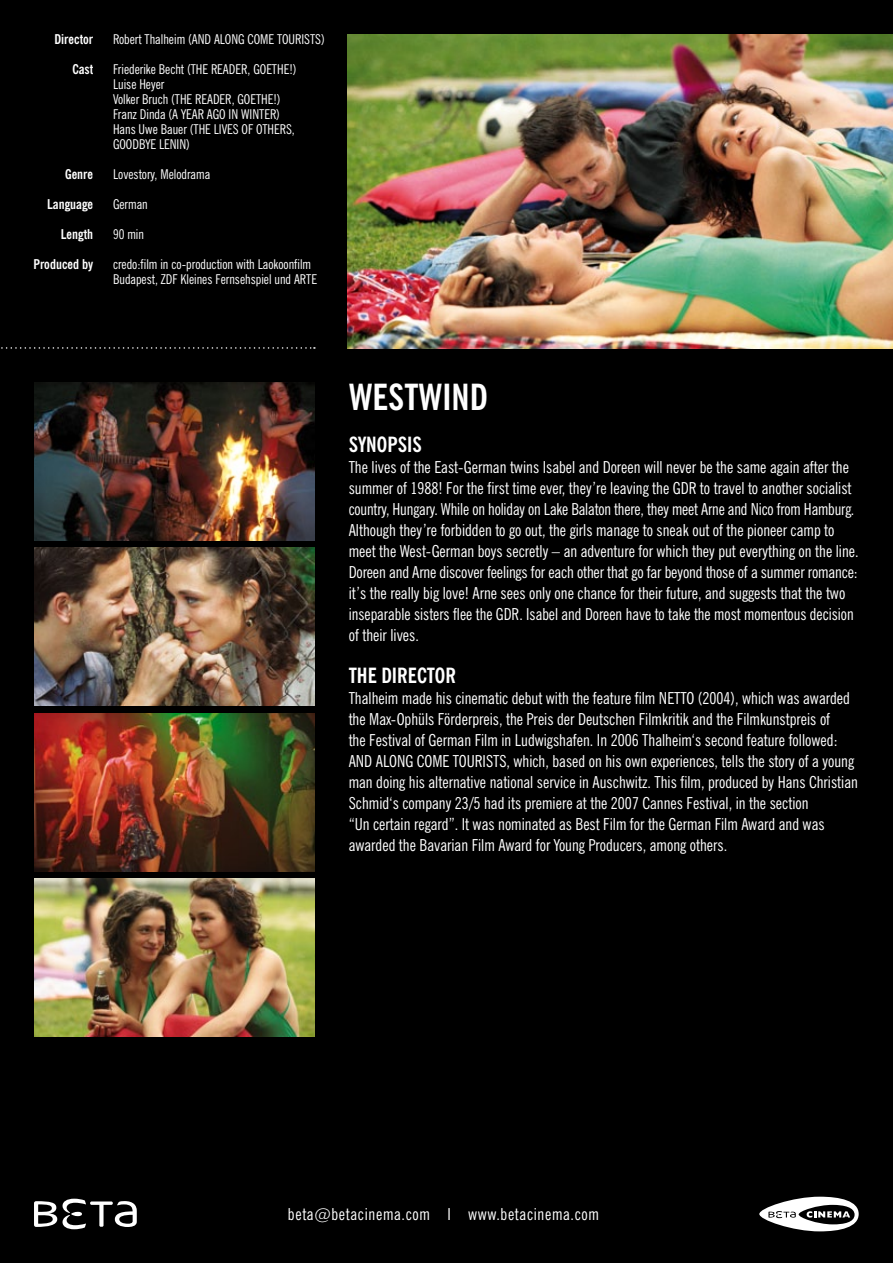
<style>
.page{position:relative;width:893px;height:1263px;background:#000}
.page>*{position:absolute;margin:0;border:0;box-sizing:border-box;transform-origin:0 0}
.t1{font:700 condensed 36px "News Gothic BT";color:#fff}
.t2{font:700 condensed 21px "News Gothic BT";color:#fff}
.t3{font:condensed 16.5px/21px "News Gothic BT";color:#fff}
.t4{font:condensed 16.5px "News Gothic BT";letter-spacing:.04em;color:#fff}
.t5{font:condensed 13.5px/15px "News Gothic BT";color:#fff}
.t6{font:700 condensed 13.5px "News Gothic BT";color:#fff}
</style>
<div class="page">
<img style="left:347px;top:34px;width:546px;height:315px">
<img style="left:34px;top:548px;width:281px;height:158px">
<img style="left:34px;top:383px;width:281px;height:158px">
<img style="left:34px;top:879px;width:281px;height:158px">
<img style="left:34px;top:713px;width:281px;height:158px">
<svg style="left:34px;top:1201px;width:23px;height:26px"></svg>
<svg style="left:63px;top:1199px;width:74px;height:30px"></svg>
<svg style="left:1px;top:347px;width:314px;height:2px"></svg>
<svg style="left:759px;top:1197px;width:100px;height:34px"></svg>
<p class="t6" style="left:54px;top:31px;width:40px">Director</p>
<p class="t6" style="left:72px;top:61px;width:22px">Cast</p>
<p class="t6" style="left:65px;top:166px;width:30px">Genre</p>
<p class="t6" style="left:47px;top:196px;width:47px">Language</p>
<p class="t6" style="left:61px;top:226px;width:34px">Length</p>
<p class="t6" style="left:34px;top:256px;width:61px">Produced by</p>
<p class="t5" style="left:113px;top:31px;width:213px">Robert Thalheim (AND ALONG COME TOURISTS)</p>
<p class="t5" style="left:113px;top:61px;width:185px">Friederike Becht (THE READER, GOETHE!)<br>Luise Heyer<br>Volker Bruch (THE READER, GOETHE!)<br>Franz Dinda (A YEAR AGO IN WINTER)<br>Hans Uwe Bauer (THE LIVES OF OTHERS,<br>GOODBYE LENIN)</p>
<p class="t5" style="left:113px;top:166px;width:99px">Lovestory, Melodrama</p>
<p class="t5" style="left:113px;top:196px;width:36px">German</p>
<p class="t5" style="left:113px;top:226px;width:33px">90 min</p>
<p class="t5" style="left:113px;top:256px;width:206px">credo:film in co-production with Laokoonfilm<br>Budapest, ZDF Kleines Fernsehspiel und ARTE</p>
<h1 class="t1" style="left:349px;top:375px;width:141px">WESTWIND</h1>
<p class="t2" style="left:349px;top:431px;width:75px">SYNOPSIS</p>
<p class="t3" style="left:349px;top:456px;width:511px">The lives of the East-German twins Isabel and Doreen will never be the same again after the summer of 1988! For the first time ever, they’re leaving the GDR to travel to another socialist country, Hungary. While on holiday on Lake Balaton there, they meet Arne and Nico from Hamburg.<br>Although they’re forbidden to go out, the girls manage to sneak out of the pioneer camp to meet the West-German boys secretly – an adventure for which they put everything on the line.<br>Doreen and Arne discover feelings for each other that go far beyond those of a summer romance: it’s the really big love! Arne sees only one chance for their future, and suggests that the two inseparable sisters flee the GDR. Isabel and Doreen have to take the most momentous decision of their lives.</p>
<p class="t2" style="left:349px;top:662px;width:109px">THE DIRECTOR</p>
<p class="t3" style="left:349px;top:687px;width:511px">Thalheim made his cinematic debut with the feature film NETTO (2004), which was awarded the Max-Ophüls Förderpreis, the Preis der Deutschen Filmkritik and the Filmkunstpreis of<br>the Festival of German Film in Ludwigshafen. In 2006 Thalheim‘s second feature followed:<br>AND ALONG COME TOURISTS, which, based on his own experiences, tells the story of a young man doing his alternative national service in Auschwitz. This film, produced by Hans Christian Schmid‘s company 23/5 had its premiere at the 2007 Cannes Festival, in the section<br>“Un certain regard”. It was nominated as Best Film for the German Film Award and was awarded the Bavarian Film Award for Young Producers, among others.</p>
<p class="t4" style="left:288px;top:1204px;width:313px">beta@betacinema.com I www.betacinema.com</p>
</div>
